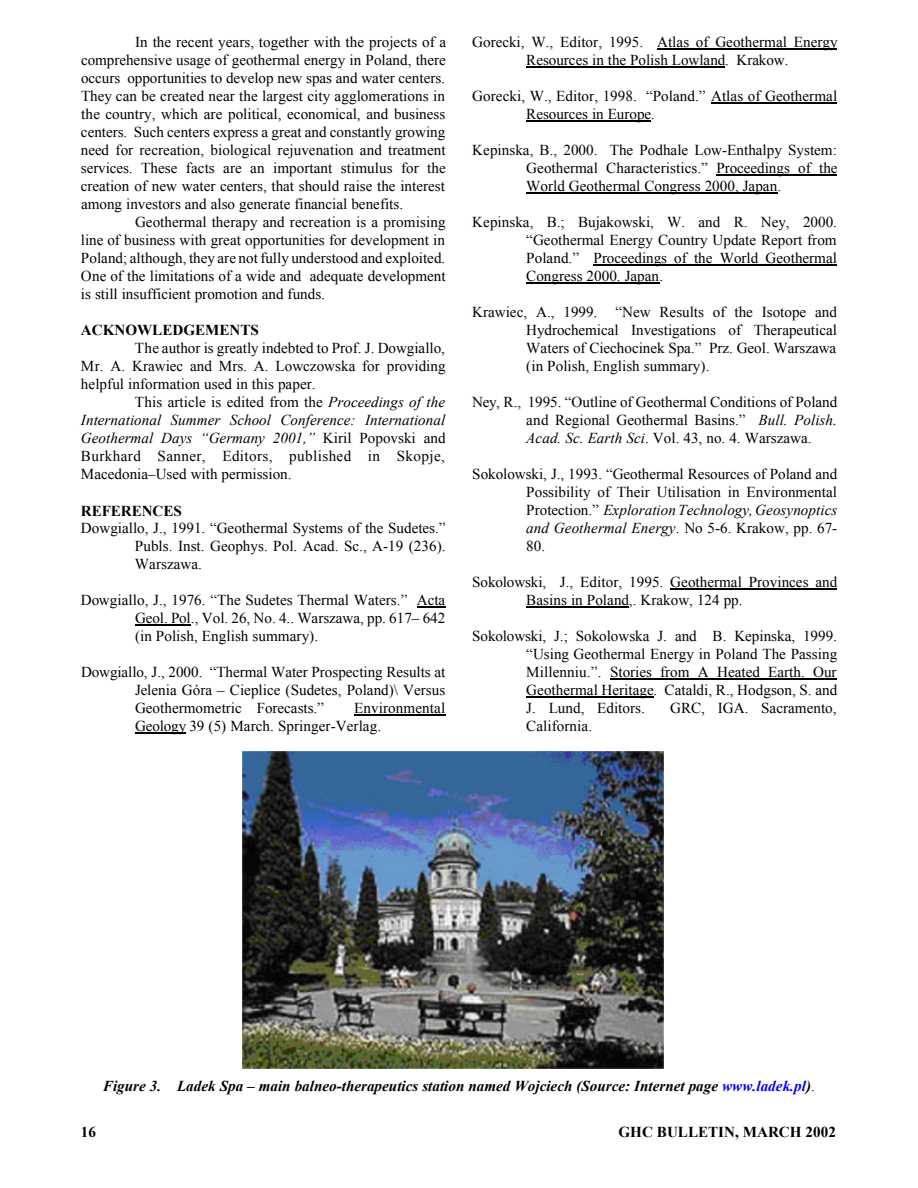
<style>
.page{position:relative;width:918px;height:1188px;background:#fff}
.page>*{position:absolute;margin:0;border:0;box-sizing:border-box;transform-origin:0 0}
.t1{font:15.15px/18px "Times New Roman";color:#000;text-align:justify}
.t2{font:italic 700 15.15px "Times New Roman";color:#000}
.t3{font:700 15.15px "Times New Roman";color:#000}
.s1{font-style:italic}
.s2{color:#00f}
.s3{font-weight:400;font-style:normal}
</style>
<div class="page">
<img style="left:242px;top:752px;width:422px;height:316px">
<svg style="left:417px;top:607px;width:28px;height:1px"></svg>
<hr style="left:135px;top:625px;width:56px;height:1px;background:#000">
<hr style="left:354px;top:715px;width:91px;height:1px;background:#000">
<hr style="left:135px;top:733px;width:50px;height:1px;background:#000">
<hr style="left:657px;top:49px;width:180px;height:1px;background:#000">
<hr style="left:526px;top:67px;width:199px;height:1px;background:#000">
<hr style="left:711px;top:103px;width:126px;height:1px;background:#000">
<hr style="left:526px;top:121px;width:125px;height:1px;background:#000">
<hr style="left:716px;top:175px;width:121px;height:1px;background:#000">
<hr style="left:526px;top:193px;width:252px;height:1px;background:#000">
<hr style="left:594px;top:265px;width:243px;height:1px;background:#000">
<hr style="left:526px;top:283px;width:134px;height:1px;background:#000">
<hr style="left:670px;top:589px;width:167px;height:1px;background:#000">
<hr style="left:526px;top:607px;width:103px;height:1px;background:#000">
<hr style="left:610px;top:679px;width:227px;height:1px;background:#000">
<hr style="left:526px;top:697px;width:127px;height:1px;background:#000">
<p class="t1" style="left:81px;top:33px;width:367px;text-indent:54px">In the recent years, together with the projects of a comprehensive usage of geothermal energy in Poland, there occurs opportunities to develop new spas and water centers.<br>They can be created near the largest city agglomerations in the country, which are political, economical, and business centers. Such centers express a great and constantly growing need for recreation, biological rejuvenation and treatment services. These facts are an important stimulus for the creation of new water centers, that should raise the interest among investors and also generate financial benefits.</p>
<p class="t1" style="left:81px;top:213px;width:366px;text-indent:54px">Geothermal therapy and recreation is a promising line of business with great opportunities for development in Poland; although, they are not fully understood and exploited.<br>One of the limitations of a wide and adequate development is still insufficient promotion and funds.</p>
<p class="t3" style="left:81px;top:322px;width:179px">ACKNOWLEDGEMENTS</p>
<p class="t1" style="left:81px;top:339px;width:366px;text-indent:54px">The author is greatly indebted to Prof. J. Dowgiallo, Mr. A. Krawiec and Mrs. A. Lowczowska for providing helpful information used in this paper.</p>
<p class="t1" style="left:81px;top:393px;width:366px;text-indent:54px">This article is edited from the <span class="s1">Proceedings of the International Summer School Conference: International Geothermal Days “Germany 2001,”</span> Kiril Popovski and Burkhard Sanner, Editors, published in Skopje, Macedonia–Used with permission.</p>
<p class="t3" style="left:81px;top:502px;width:102px">REFERENCES</p>
<p class="t1" style="left:135px;top:519px;width:312px;text-indent:-54px">Dowgiallo, J., 1991. “Geothermal Systems of the Sudetes.” Publs. Inst. Geophys. Pol. Acad. Sc., A-19 (236).<br>Warszawa.</p>
<p class="t1" style="left:135px;top:591px;width:312px;text-indent:-54px">Dowgiallo, J., 1976. “The Sudetes Thermal Waters.” Acta Geol. Pol., Vol. 26, No. 4.. Warszawa, pp. 617– 642 (in Polish, English summary).</p>
<p class="t1" style="left:135px;top:663px;width:312px;text-indent:-54px">Dowgiallo, J., 2000. “Thermal Water Prospecting Results at Jelenia Góra – Cieplice (Sudetes, Poland)\ Versus Geothermometric Forecasts.”</p>
<p class="t1" style="left:135px;top:699px;width:312px;text-indent:219px">Environmental<br>Geology 39 (5) March. Springer-Verlag.</p>
<p class="t1" style="left:472px;top:33px;width:367px;text-align:center">Gorecki, W., Editor, 1995. Atlas of Geothermal Energy<br>Resources in the Polish Lowland. Krakow.</p>
<p class="t1" style="left:526px;top:87px;width:312px;text-indent:-54px">Gorecki, W., Editor, 1998. “Poland.” Atlas of Geothermal<br>Resources in Europe.</p>
<p class="t1" style="left:526px;top:141px;width:313px;text-indent:-54px">Kepinska, B., 2000. The Podhale Low-Enthalpy System:<br>Geothermal Characteristics.” Proceedings of the World Geothermal Congress 2000, Japan.</p>
<p class="t1" style="left:526px;top:213px;width:312px;text-indent:-54px">Kepinska, B.; Bujakowski, W. and R. Ney, 2000. “Geothermal Energy Country Update Report from Poland.” Proceedings of the World Geothermal Congress 2000. Japan.</p>
<p class="t1" style="left:526px;top:303px;width:312px;text-indent:-54px">Krawiec, A., 1999. “New Results of the Isotope and Hydrochemical Investigations of Therapeutical Waters of Ciechocinek Spa.” Prz. Geol. Warszawa (in Polish, English summary).</p>
<p class="t1" style="left:526px;top:393px;width:313px;text-indent:-54px">Ney, R., 1995. “Outline of Geothermal Conditions of Poland and Regional Geothermal Basins.” <span class="s1">Bull. Polish.<br>Acad. Sc. Earth Sci</span>. Vol. 43, no. 4. Warszawa.</p>
<p class="t1" style="left:526px;top:465px;width:313px;text-indent:-54px">Sokolowski, J., 1993. “Geothermal Resources of Poland and Possibility of Their Utilisation in Environmental Protection.” <span class="s1">Exploration Technology, Geosynoptics and Geothermal Energy</span>. No 5-6. Krakow, pp. 67- 80.</p>
<p class="t1" style="left:526px;top:573px;width:313px;text-indent:-54px">Sokolowski, J., Editor, 1995. Geothermal Provinces and<br>Basins in Poland,. Krakow, 124 pp.</p>
<p class="t1" style="left:526px;top:627px;width:313px;text-indent:-54px">Sokolowski, J.; Sokolowska J. and B. Kepinska, 1999. “Using Geothermal Energy in Poland The Passing Millenniu.”. Stories from A Heated Earth. Our Geothermal Heritage. Cataldi, R., Hodgson, S. and J. Lund, Editors.</p>
<p class="t1" style="left:670px;top:699px;width:168px">GRC, IGA. Sacramento,</p>
<p class="t1" style="left:526px;top:717px;width:67px">California.</p>
<p class="t2" style="left:103px;top:1078px;width:713px">Figure 3. Ladek Spa – main balneo-therapeutics station named Wojciech (Source: Internet page <span class="s2">www.ladek.pl</span>)<span class="s3">.</span></p>
<p class="t3" style="left:81px;top:1124px;width:17px">16</p>
<p class="t3" style="left:618px;top:1124px;width:219px">GHC BULLETIN, MARCH 2002</p>
</div>
